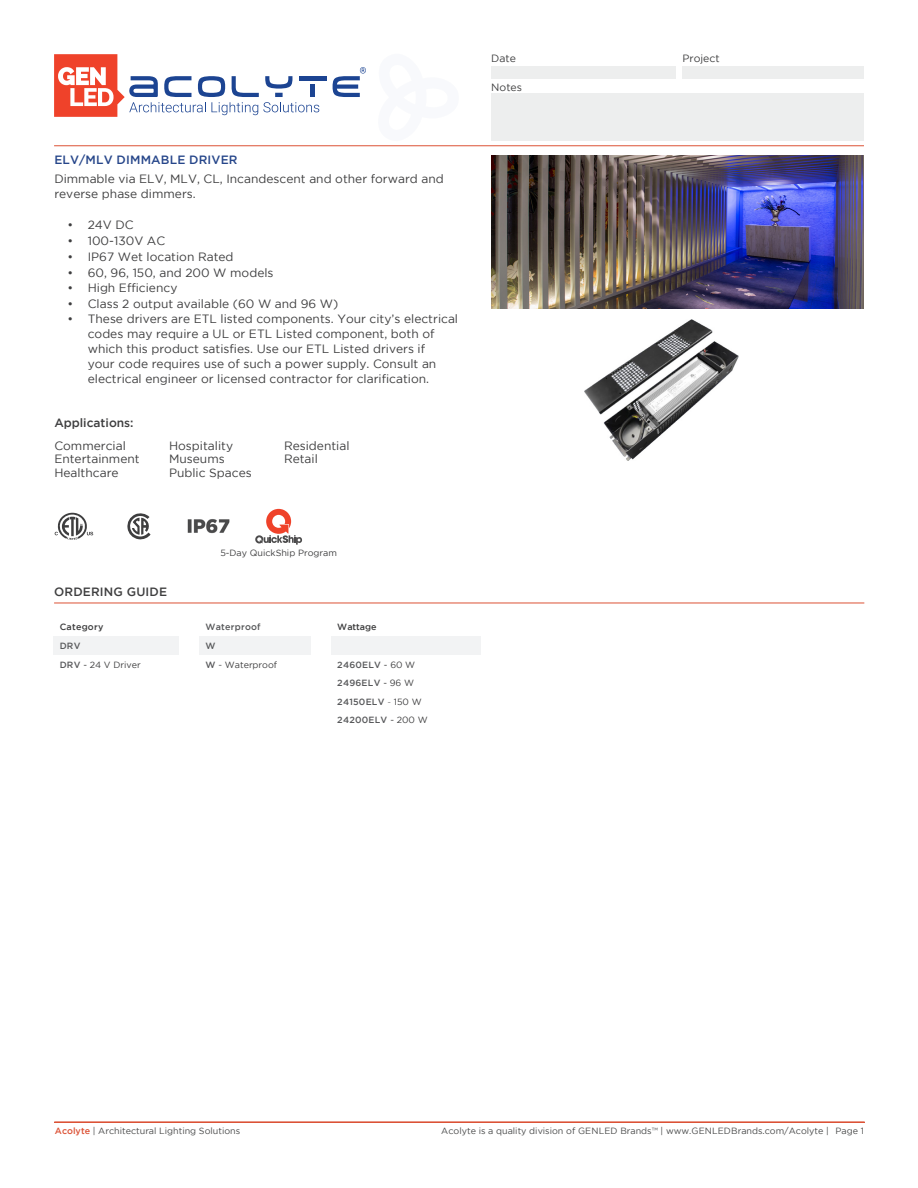
<style>
.page{position:relative;width:918px;height:1188px;background:#fff}
.page>*{position:absolute;margin:0;border:0;box-sizing:border-box;transform-origin:0 0}
.Bullet_points{font:12px/15px "Gotham";color:#3e3e3f}
.t1{font:500 12px "Gotham";letter-spacing:.005em;color:#3e3e3f}
.Blue_main_tItle{font:500 12px "Gotham";letter-spacing:.015em;color:#26468a}
.t2{font:10.5px "Gotham";color:#3e3e3f}
.t3{font:9px "Gotham";color:#494a4a}
.t4{font:500 9px "Gotham";letter-spacing:.025em;color:#57585a}
.t5{font:9px "Gotham";color:#3e3e3f}
.Table_Subtitle{font:500 9px "Gotham";letter-spacing:.025em;color:#3e3e3f}
.Table_Subtitle-2{font:500 9px "Gotham";color:#3e3e3f}
.s1{font-weight:500;color:#57585a}
.s2{color:#57585a}
.s3{font-weight:400;color:#3e3e3f}
.s4{font-weight:300;color:#3e3e3f}
.s5{font-weight:500;color:#dc5236}
</style>
<div class="page">
<div style="left:491px;top:66px;width:185px;height:12px;background:#edeeee"></div>
<div style="left:682px;top:66px;width:182px;height:12px;background:#edeeee"></div>
<div style="left:491px;top:93px;width:373px;height:47px;background:#edeeee"></div>
<hr style="left:54px;top:146px;width:810px;height:1px;background:#dc5235">
<svg style="left:54px;top:54px;width:265px;height:63px"></svg>
<div style="left:310px;top:85px;width:5px;height:12px;background:#1c4492"></div>
<hr style="left:299px;top:76px;width:27px;height:4px;background:#1c4492">
<svg style="left:333px;top:67px;width:33px;height:30px"></svg>
<hr style="left:54px;top:1122px;width:811px;height:1px;background:#dc5236">
<svg style="left:255px;top:509px;width:47px;height:36px"></svg>
<img style="left:492px;top:155px;width:372px;height:154px">
<img style="left:584px;top:320px;width:154px;height:140px">
<hr style="left:54px;top:603px;width:810px;height:1px;background:#dc5235">
<svg style="left:55px;top:513px;width:38px;height:27px"></svg>
<div style="left:54px;top:636px;width:125px;height:19px;background:#f2f3f4"></div>
<div style="left:200px;top:636px;width:111px;height:19px;background:#f2f3f4"></div>
<div style="left:331px;top:636px;width:149px;height:19px;background:#f2f3f4"></div>
<svg style="left:127px;top:513px;width:24px;height:27px"></svg>
<img style="left:187px;top:519px;width:43px;height:15px">
<p class="Blue_main_tItle" style="left:54px;top:153px;width:185px">ELV/MLV DIMMABLE DRIVER</p>
<p class="Bullet_points" style="left:54px;top:172px;width:391px;line-height:14.4px">Dimmable via ELV, MLV, CL, Incandescent and other forward and reverse phase dimmers.</p>
<p class="Bullet_points" style="left:68px;top:218px;width:68px">• 24V DC</p>
<p class="Bullet_points" style="left:68px;top:233px;width:99px">• 100-130V AC</p>
<p class="Bullet_points" style="left:68px;top:249px;width:168px">• IP67 Wet location Rated</p>
<p class="Bullet_points" style="left:68px;top:265px;width:208px">• 60, 96, 150, and 200 W models</p>
<p class="Bullet_points" style="left:68px;top:281px;width:111px">• High Efficiency</p>
<p class="Bullet_points" style="left:68px;top:296px;width:272px">• Class 2 output available (60 W and 96 W)</p>
<p class="Bullet_points" style="left:88px;top:311px;width:372px;text-indent:-20px">• These drivers are ETL listed components. Your city’s electrical codes may require a UL or ETL Listed component, both of which this product satisfies. Use our ETL Listed drivers if<br>your code requires use of such a power supply. Consult an electrical engineer or licensed contractor for clarification.</p>
<p class="t1" style="left:54px;top:416px;width:81px">Applications:</p>
<p class="Bullet_points" style="left:54px;top:438px;width:73px">Commercial</p>
<p class="Bullet_points" style="left:169px;top:438px;width:66px">Hospitality</p>
<p class="Bullet_points" style="left:284px;top:438px;width:67px">Residential</p>
<p class="Bullet_points" style="left:54px;top:451px;width:87px">Entertainment</p>
<p class="Bullet_points" style="left:169px;top:451px;width:57px">Museums</p>
<p class="Bullet_points" style="left:284px;top:451px;width:35px">Retail</p>
<p class="Bullet_points" style="left:54px;top:465px;width:66px">Healthcare</p>
<p class="Bullet_points" style="left:169px;top:465px;width:84px">Public Spaces</p>
<p class="t1" style="left:54px;top:585px;width:115px">ORDERING GUIDE</p>
<p class="t5" style="left:220px;top:548px;width:118px">5-Day QuickShip Program</p>
<p class="Table_Subtitle" style="left:60px;top:622px;width:45px">Category</p>
<p class="t4" style="left:206px;top:622px;width:57px">Waterproof</p>
<p class="Table_Subtitle-2" style="left:337px;top:622px;width:41px">Wattage</p>
<p class="t4" style="left:60px;top:641px;width:22px">DRV</p>
<p class="t4" style="left:206px;top:641px;width:12px">W</p>
<p class="t5" style="left:60px;top:659px;width:82px"><span class="s1">DRV</span> - 24 V Driver</p>
<p class="t5" style="left:206px;top:659px;width:73px"><span class="s1">W</span> <span class="s2">-</span> Waterproof</p>
<p class="t4" style="left:337px;top:659px;width:79px">2460ELV <span class="s3">- 60 W</span></p>
<p class="t4" style="left:337px;top:678px;width:78px">2496ELV <span class="s3">- 96 W</span></p>
<p class="t4" style="left:337px;top:696px;width:86px">24150ELV <span class="s4">-</span> <span class="s3">150 W</span></p>
<p class="t4" style="left:337px;top:715px;width:92px">24200ELV <span class="s3">- 200 W</span></p>
<p class="t2" style="left:491px;top:53px;width:26px">Date</p>
<p class="t2" style="left:491px;top:82px;width:32px">Notes</p>
<p class="t2" style="left:682px;top:53px;width:39px">Project</p>
<p class="t3" style="left:55px;top:1126px;width:187px"><span class="s5">Acolyte</span> | Architectural Lighting Solutions</p>
<p class="t3" style="left:441px;top:1126px;width:424px">Acolyte is a quality division of GENLED Brands<span class="s2">™</span> | www.GENLEDBrands.com/Acolyte | Page 1</p>
</div>
